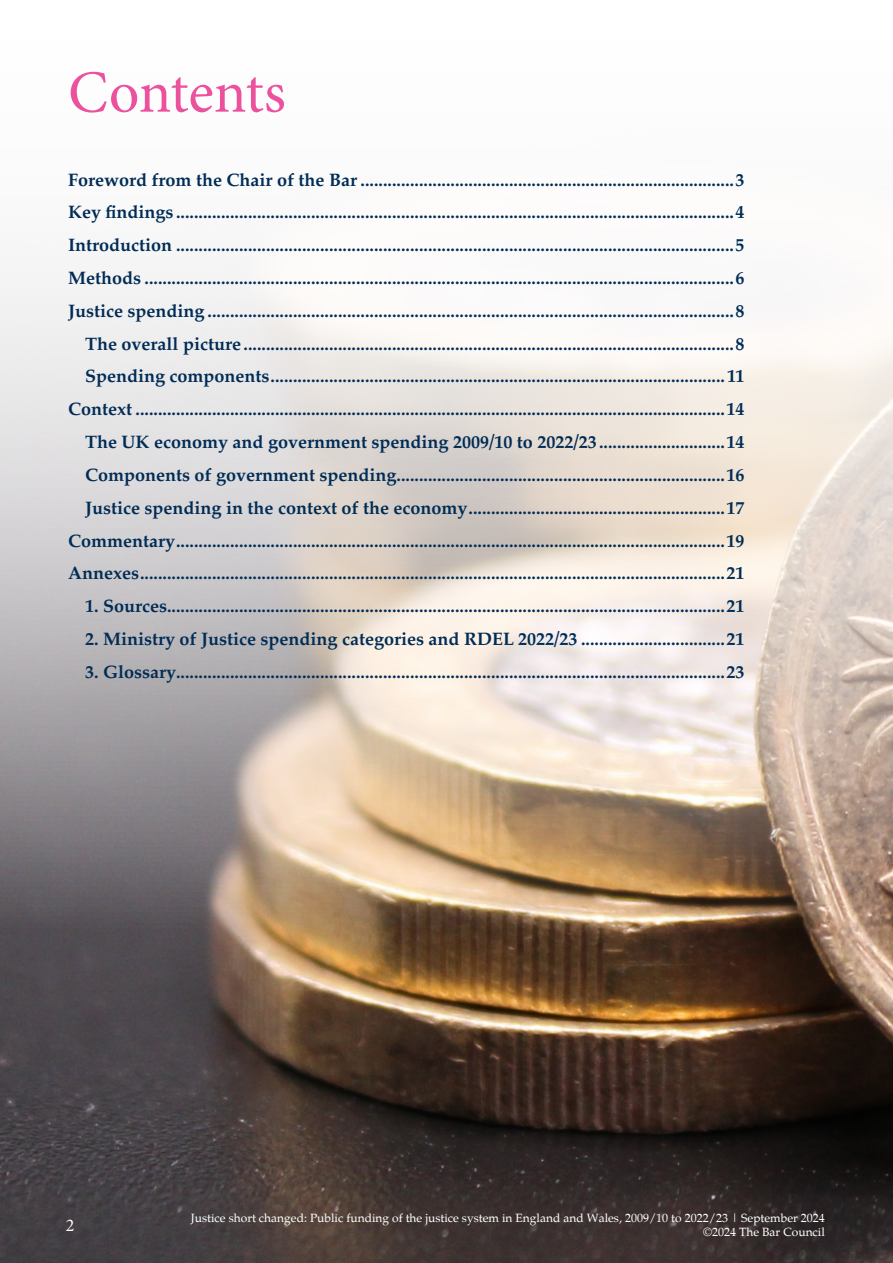
<style>
.page{position:relative;width:893px;height:1263px;background:#fff}
.page>*{position:absolute;margin:0;border:0;box-sizing:border-box;transform-origin:0 0}
.t1{font:60px "Minion Pro";letter-spacing:-.005em;color:#ec519e}
.Contents_List{font:700 18px "Palatino";color:#002c55}
.t2{font:18px "Minion Pro";color:#fff}
.Bullet_1{font:12px/13.8px "Palatino";color:#fff;text-align:right}
</style>
<div class="page">
<img style="left:0;top:261px;width:893px;height:1002px">
<p class="t1" style="left:68px;top:52px;width:219px">Contents</p>
<p class="Contents_List" style="left:68px;top:164px;width:678px">Foreword from the Chair of the Bar ...................................................................................3</p>
<p class="Contents_List" style="left:68px;top:197px;width:678px">Key findings ............................................................................................................................4</p>
<p class="Contents_List" style="left:68px;top:230px;width:678px">Introduction ............................................................................................................................5</p>
<p class="Contents_List" style="left:68px;top:263px;width:678px">Methods ...................................................................................................................................6</p>
<p class="Contents_List" style="left:68px;top:295px;width:678px">Justice spending .....................................................................................................................8</p>
<p class="Contents_List" style="left:85px;top:328px;width:661px">The overall picture .............................................................................................................8</p>
<p class="Contents_List" style="left:85px;top:361px;width:661px">Spending components.....................................................................................................11</p>
<p class="Contents_List" style="left:68px;top:394px;width:678px">Context ...................................................................................................................................14</p>
<p class="Contents_List" style="left:85px;top:427px;width:661px">The UK economy and government spending 2009/10 to 2022/23 ............................14</p>
<p class="Contents_List" style="left:85px;top:459px;width:661px">Components of government spending.........................................................................16</p>
<p class="Contents_List" style="left:85px;top:492px;width:661px">Justice spending in the context of the economy.........................................................17</p>
<p class="Contents_List" style="left:68px;top:525px;width:678px">Commentary..........................................................................................................................19</p>
<p class="Contents_List" style="left:68px;top:558px;width:678px">Annexes..................................................................................................................................21</p>
<p class="Contents_List" style="left:85px;top:591px;width:661px">1. Sources............................................................................................................................21</p>
<p class="Contents_List" style="left:85px;top:623px;width:661px">2. Ministry of Justice spending categories and RDEL 2022/23 ................................21</p>
<p class="Contents_List" style="left:85px;top:656px;width:661px">3. Glossary..........................................................................................................................23</p>
<p class="t2" style="left:66px;top:1213px;width:10px">2</p>
<p class="Bullet_1" style="left:191px;top:1210px;width:635px">Justice short changed: Public funding of the justice system in England and Wales, 2009/10 to 2022/23 | September 2024 ©2024 The Bar Council</p>
</div>
